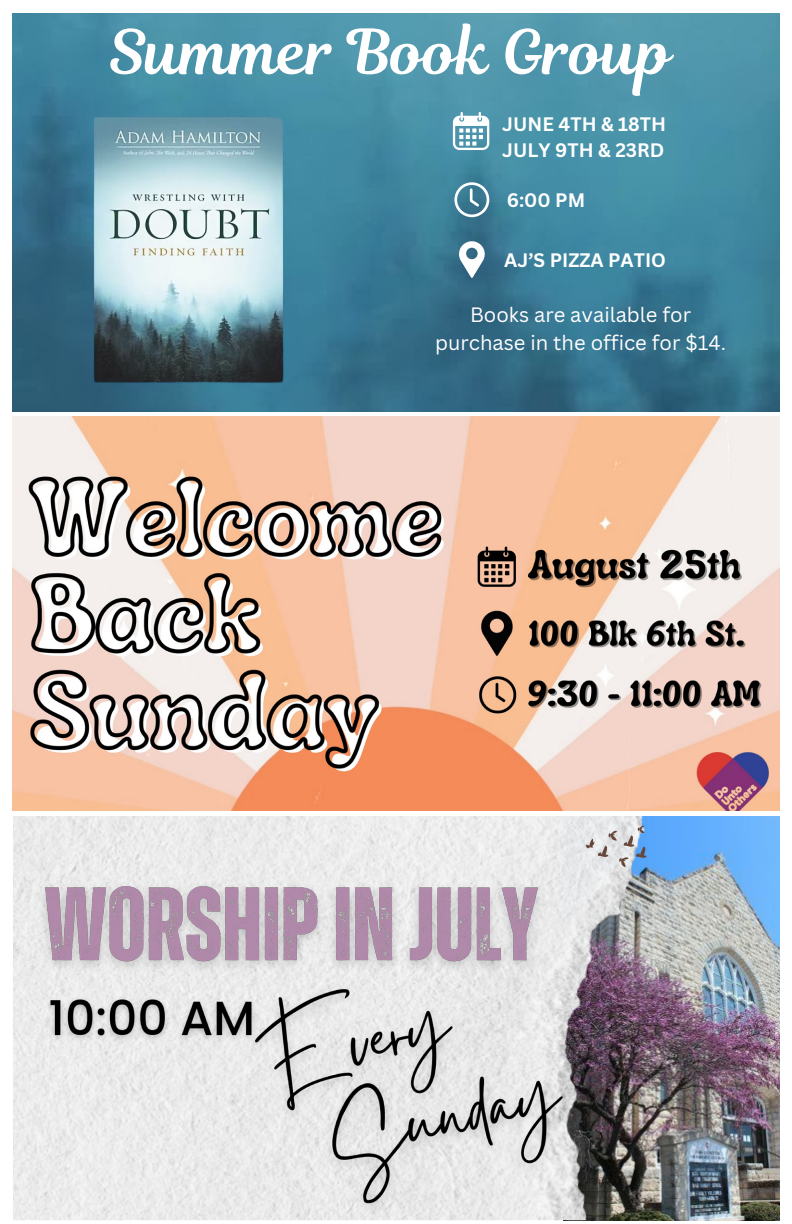
<style>
.page{position:relative;width:792px;height:1224px;background:#fff}
.page>*{position:absolute;margin:0;border:0;box-sizing:border-box;transform-origin:0 0}
.t1{font:61.4px "Magnolia Script";color:#fff}
.t2{font:20.2px/28px "Canva Sans";color:#fff;text-align:center}
.t3{font:700 19px/26.4px "Canva Sans";color:#fff}
</style>
<div class="page">
<img style="left:669px;top:816px;width:110px;height:74px">
<img style="left:13px;top:816px;width:656px;height:404px">
<img style="left:30px;top:874px;width:524px;height:107px">
<img style="left:231px;top:890px;width:548px;height:330px">
<img style="left:41px;top:986px;width:219px;height:66px">
<svg style="left:585px;top:825px;width:62px;height:42px;background:#c3cbd5"></svg>
<img style="left:13px;top:14px;width:766px;height:397px">
<img style="left:81px;top:103px;width:212px;height:292px">
<svg style="left:454px;top:182px;width:35px;height:35px"></svg>
<svg style="left:459px;top:241px;width:26px;height:38px"></svg>
<svg style="left:453px;top:112px;width:36px;height:38px"></svg>
<img style="left:13px;top:417px;width:766px;height:394px">
<p class="t1" style="left:109px;top:8px;width:564px">Summer Book Group</p>
<p class="t3" style="left:502px;top:111px;width:165px">JUNE 4TH &amp; 18TH<br>JULY 9TH &amp; 23RD</p>
<p class="t3" style="left:507px;top:187px;width:80px">6:00 PM</p>
<p class="t3" style="left:504px;top:248px;width:163px">AJ’S PIZZA PATIO</p>
<p class="t2" style="left:435px;top:301px;width:293px">Books are available for purchase in the office for $14.</p>
</div>
